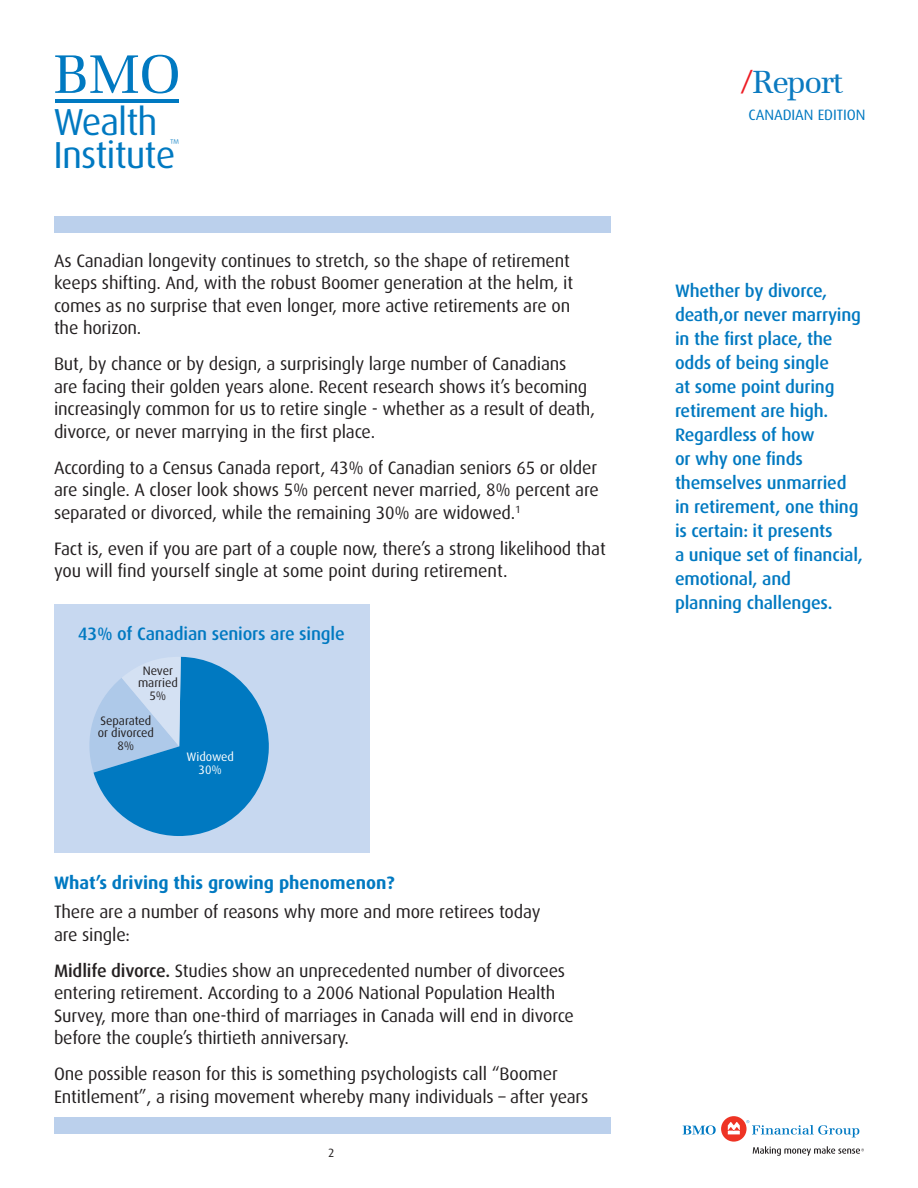
<style>
.page{position:relative;width:918px;height:1188px;background:#fff}
.page>*{position:absolute;margin:0;border:0;box-sizing:border-box;transform-origin:0 0}
.t1{font:53.25px "Emona";color:#0079c1}
.t2{font:37.65px/33px "Dax";letter-spacing:-.025em;color:#0079c1}
.t3{font:31.5px "Emona";letter-spacing:-.04em;color:#0b7ac0}
.t4{font:18px/22.5px "Dax";letter-spacing:-.01em;color:#231f20}
.t5{font:500 18px/24px "Dax";letter-spacing:-.01em;color:#0079c1}
.t6{font:700 18px "Dax";color:#0079c1}
.t7{font:15px "Dax";letter-spacing:-.005em;color:#0079c1}
.t8{font:300 12.6px "Dax";color:#0079c1}
.t9{font:12.3px/12.3px "Dax";letter-spacing:-.005em;color:#231f20;text-align:center}
.t10{font:12.3px/12.3px "Dax";letter-spacing:-.005em;color:#fff;text-align:center}
.t11{font:12px "Dax";color:#231f20}
.s1{font-weight:500}
.s2{color:#ed1c24}
</style>
<div class="page">
<div style="left:54px;top:216px;width:557px;height:16px;background:#bbd0ec"></div>
<div style="left:54px;top:1118px;width:557px;height:16px;background:#bbd0ec"></div>
<hr style="left:55px;top:99px;width:123px;height:3px;background:#0079c1">
<svg style="left:683px;top:1125px;width:33px;height:10px"></svg>
<svg style="left:721px;top:1116px;width:26px;height:26px"></svg>
<svg style="left:728px;top:1122px;width:12px;height:12px"></svg>
<svg style="left:746px;top:1120px;width:113px;height:17px"></svg>
<svg style="left:753px;top:1146px;width:111px;height:10px"></svg>
<div style="left:54px;top:605px;width:315px;height:248px;background:#c7d8f0"></div>
<svg style="left:89px;top:657px;width:180px;height:179px"></svg>
<h1 class="t1" style="left:53px;top:42px;width:129px">BMO</h1>
<h2 class="t2" style="left:53px;top:106px;width:123px">Wealth<br>Institute</h2>
<p class="t8" style="left:170px;top:137px;width:11px">™</p>
<p class="t4" style="left:54px;top:249px;width:521px">As Canadian longevity continues to stretch, so the shape of retirement keeps shifting. And, with the robust Boomer generation at the helm, it comes as no surprise that even longer, more active retirements are on the horizon.</p>
<p class="t4" style="left:54px;top:353px;width:543px">But, by chance or by design, a surprisingly large number of Canadians<br>are facing their golden years alone. Recent research shows it’s becoming increasingly common for us to retire single - whether as a result of death, divorce, or never marrying in the first place.</p>
<p class="t4" style="left:54px;top:456px;width:546px;text-align:justify">According to a Census Canada report, 43% of Canadian seniors 65 or older are single. A closer look shows 5% percent never married, 8% percent are separated or divorced, while the remaining 30% are widowed.<sup>1</sup></p>
<p class="t4" style="left:54px;top:537px;width:553px">Fact is, even if you are part of a couple now, there’s a strong likelihood that you will find yourself single at some point during retirement.</p>
<p class="t5" style="left:78px;top:622px;width:268px">43% of Canadian seniors are single</p>
<p class="t9" style="left:138px;top:665px;width:41px">Never married<br>5%</p>
<p class="t9" style="left:98px;top:715px;width:58px">Separated or divorced<br>8%</p>
<p class="t10" style="left:187px;top:751px;width:49px">Widowed<br>30%</p>
<p class="t6" style="left:54px;top:873px;width:342px">What’s driving this growing phenomenon?</p>
<p class="t4" style="left:54px;top:901px;width:488px">There are a number of reasons why more and more retirees today are single:</p>
<p class="t4" style="left:54px;top:959px;width:522px"><span class="s1">Midlife divorce.</span> Studies show an unprecedented number of divorcees entering retirement. According to a 2006 National Population Health Survey, more than one-third of marriages in Canada will end in divorce before the couple’s thirtieth anniversary.</p>
<p class="t4" style="left:54px;top:1063px;width:536px">One possible reason for this is something psychologists call “Boomer<br>Entitlement”, a rising movement whereby many individuals – after years</p>
<p class="t11" style="left:328px;top:1147px;width:8px">2</p>
<h3 class="t3" style="left:740px;top:63px;width:104px"><span class="s2">/</span>Report</h3>
<p class="t7" style="left:749px;top:106px;width:118px">CANADIAN EDITION</p>
<p class="t5" style="left:675px;top:279px;width:190px">Whether by divorce, death,or never marrying in the first place, the odds of being single<br>at some point during retirement are high.<br>Regardless of how<br>or why one finds themselves unmarried in retirement, one thing is certain: it presents<br>a unique set of financial, emotional, and<br>planning challenges.</p>
</div>
